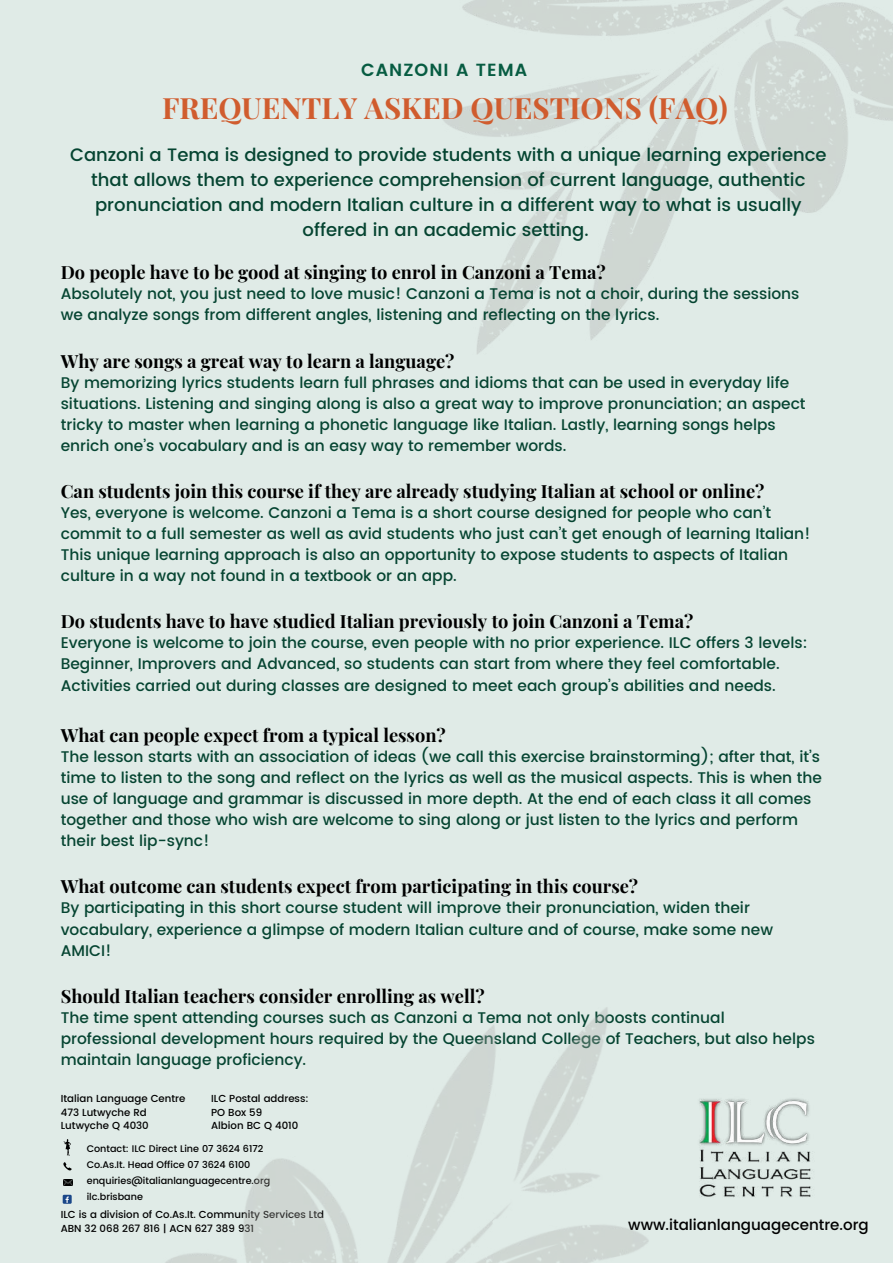
<style>
.page{position:relative;width:893px;height:1264px;background:#fff}
.page>*{position:absolute;margin:0;border:0;box-sizing:border-box;transform-origin:0 0}
.t1{font:700 29.4px "Playfair Display";color:#d05c2e}
.t2{font:700 18.15px "Playfair Display";color:#000}
.t3{font:500 18px/24.8px "Poppins";color:#054431;text-align:center}
.t4{font:600 17.55px "Poppins";letter-spacing:.06em;color:#075c42}
.t5{font:500 15.45px/21px "Poppins";color:#054431}
.t6{font:500 15.15px "Poppins";color:#000}
.t7{font:500 10.2px/13.5px "Poppins";color:#000}
.t8{font:500 9.6px/16px "Poppins";color:#000}
</style>
<div class="page">
<div style="left:0;top:0;width:892px;height:1262px;background:#e0ebe7"></div>
<img style="left:443px;top:0;width:449px;height:354px">
<img style="left:699px;top:1098px;width:112px;height:100px">
<div style="left:63px;top:1194px;width:9px;height:9px;background:#1a4789"></div>
<svg style="left:66px;top:1196px;width:3px;height:6px"></svg>
<svg style="left:63px;top:1179px;width:9px;height:6px"></svg>
<svg style="left:63px;top:1162px;width:9px;height:9px"></svg>
<svg style="left:63px;top:1139px;width:8px;height:16px"></svg>
<img style="left:166px;top:1007px;width:483px;height:255px">
<p class="t4" style="left:361px;top:60px;width:167px">CANZONI A TEMA</p>
<h1 class="t1" style="left:162px;top:87px;width:567px">FREQUENTLY ASKED QUESTIONS (FAQ)</h1>
<p class="t3" style="left:70px;top:143px;width:758px">Canzoni a Tema is designed to provide students with a unique learning experience that allows them to experience comprehension of current language, authentic pronunciation and modern Italian culture in a different way to what is usually offered in an academic setting.</p>
<p class="t2" style="left:61px;top:260px;width:546px">Do people have to be good at singing to enrol in Canzoni a Tema?</p>
<p class="t5" style="left:61px;top:283px;width:740px">Absolutely not, you just need to love music! Canzoni a Tema is not a choir, during the sessions we analyze songs from different angles, listening and reflecting on the lyrics.</p>
<p class="t2" style="left:61px;top:348px;width:395px">Why are songs a great way to learn a language?</p>
<p class="t5" style="left:61px;top:372px;width:746px">By memorizing lyrics students learn full phrases and idioms that can be used in everyday life situations. Listening and singing along is also a great way to improve pronunciation; an aspect tricky to master when learning a phonetic language like Italian. Lastly, learning songs helps enrich one’s vocabulary and is an easy way to remember words.</p>
<p class="t2" style="left:61px;top:478px;width:705px">Can students join this course if they are already studying Italian at school or online?</p>
<p class="t5" style="left:61px;top:502px;width:751px">Yes, everyone is welcome. Canzoni a Tema is a short course designed for people who can’t commit to a full semester as well as avid students who just can’t get enough of learning Italian!<br>This unique learning approach is also an opportunity to expose students to aspects of Italian culture in a way not found in a textbook or an app.</p>
<p class="t2" style="left:61px;top:609px;width:634px">Do students have to have studied Italian previously to join Canzoni a Tema?</p>
<p class="t5" style="left:61px;top:632px;width:748px">Everyone is welcome to join the course, even people with no prior experience. ILC offers 3 levels:<br>Beginner, Improvers and Advanced, so students can start from where they feel comfortable.<br>Activities carried out during classes are designed to meet each group’s abilities and needs.</p>
<p class="t2" style="left:61px;top:722px;width:386px">What can people expect from a typical lesson?</p>
<p class="t5" style="left:61px;top:746px;width:762px">The lesson starts with an association of ideas (we call this exercise brainstorming); after that, it’s time to listen to the song and reflect on the lyrics as well as the musical aspects. This is when the use of language and grammar is discussed in more depth. At the end of each class it all comes together and those who wish are welcome to sing along or just listen to the lyrics and perform their best lip-sync!</p>
<p class="t2" style="left:61px;top:873px;width:579px">What outcome can students expect from participating in this course?</p>
<p class="t5" style="left:61px;top:897px;width:713px">By participating in this short course student will improve their pronunciation, widen their vocabulary, experience a glimpse of modern Italian culture and of course, make some new<br>AMICI!</p>
<p class="t2" style="left:61px;top:983px;width:425px">Should Italian teachers consider enrolling as well?</p>
<p class="t5" style="left:61px;top:1007px;width:755px">The time spent attending courses such as Canzoni a Tema not only boosts continual professional development hours required by the Queensland College of Teachers, but also helps maintain language proficiency.</p>
<p class="t7" style="left:61px;top:1091px;width:126px">Italian Language Centre<br>473 Lutwyche Rd<br>Lutwyche Q 4030</p>
<p class="t7" style="left:211px;top:1091px;width:99px">ILC Postal address:<br>PO Box 59<br>Albion BC Q 4010</p>
<p class="t8" style="left:87px;top:1140px;width:185px">Contact: ILC Direct Line 07 3624 6172<br>Co.As.It. Head Office 07 3624 6100 enquiries@italianlanguagecentre.org ilc.brisbane</p>
<p class="t7" style="left:61px;top:1207px;width:265px">ILC is a division of Co.As.It. Community Services Ltd<br>ABN 32 068 267 816 | ACN 627 389 931</p>
<p class="t6" style="left:628px;top:1216px;width:242px">www.italianlanguagecentre.org</p>
</div>
